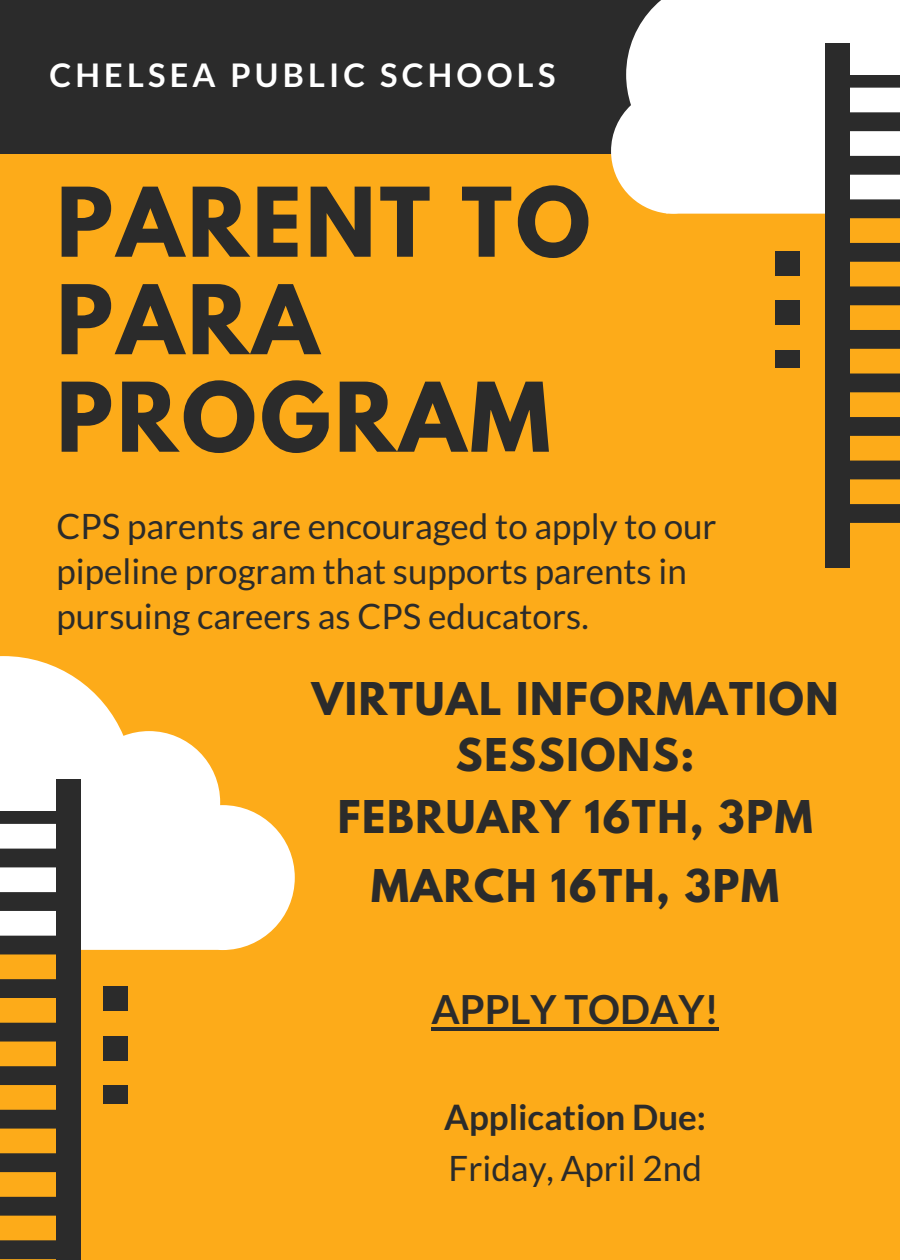
<style>
.page{position:relative;width:900px;height:1260px;background:#fdab19}
.page>*{position:absolute;margin:0;border:0;box-sizing:border-box;transform-origin:0 0}
.t1{font:700 85px/97.5px "League Spartan";letter-spacing:.045em;color:#2b2b2b}
.t2{font:700 40px/56.2px "League Spartan";letter-spacing:.045em;color:#2b2b2b;text-align:center}
.t3{font:700 40px "Lato";color:#2b2b2b}
.t4{font:35px/45px "Lato";color:#2b2b2b}
.t5{font:700 35px "Lato";color:#2b2b2b}
.t6{font:700 32.5px "Lato";letter-spacing:.13em;color:#fff}
</style>
<div class="page">
<div style="left:0;top:0;width:900px;height:153px;background:#2b2b2b"></div>
<svg style="left:611px;top:0;width:289px;height:214px;background:#f3f2ef"></svg>
<svg style="left:850px;top:75px;width:50px;height:448px"></svg>
<div style="left:825px;top:43px;width:25px;height:525px;background:#2b2b2b"></div>
<div style="left:776px;top:251px;width:24px;height:25px;background:#2b2b2b"></div>
<div style="left:776px;top:300px;width:24px;height:25px;background:#2b2b2b"></div>
<div style="left:776px;top:350px;width:24px;height:18px;background:#2b2b2b"></div>
<svg style="left:0;top:656px;width:295px;height:294px;fill:#fff"></svg>
<svg style="left:0;top:811px;width:56px;height:449px"></svg>
<div style="left:56px;top:779px;width:25px;height:481px;background:#2b2b2b"></div>
<div style="left:103px;top:986px;width:24px;height:25px;background:#2b2b2b"></div>
<div style="left:103px;top:1036px;width:24px;height:25px;background:#2b2b2b"></div>
<div style="left:103px;top:1085px;width:24px;height:18px;background:#2b2b2b"></div>
<hr style="left:431px;top:1027px;width:288px;height:4px;background:#2b2b2b">
<p class="t6" style="left:49px;top:55px;width:507px">CHELSEA PUBLIC SCHOOLS</p>
<p class="t1" style="left:56px;top:185px;width:535px">PARENT TO<br>PARA<br>PROGRAM</p>
<p class="t4" style="left:56px;top:503px;width:662px">CPS parents are encouraged to apply to our pipeline program that supports parents in pursuing careers as CPS educators.</p>
<p class="t2" style="left:312px;top:676px;width:528px">VIRTUAL INFORMATION<br>SESSIONS:</p>
<p class="t2" style="left:338px;top:794px;width:476px">FEBRUARY 16TH, 3PM</p>
<p class="t2" style="left:371px;top:863px;width:409px">MARCH 16TH, 3PM</p>
<p class="t3" style="left:431px;top:984px;width:289px">APPLY TODAY!</p>
<p class="t5" style="left:444px;top:1096px;width:263px">Application Due:</p>
<p class="t4" style="left:449px;top:1145px;width:255px">Friday, April 2nd</p>
</div>
